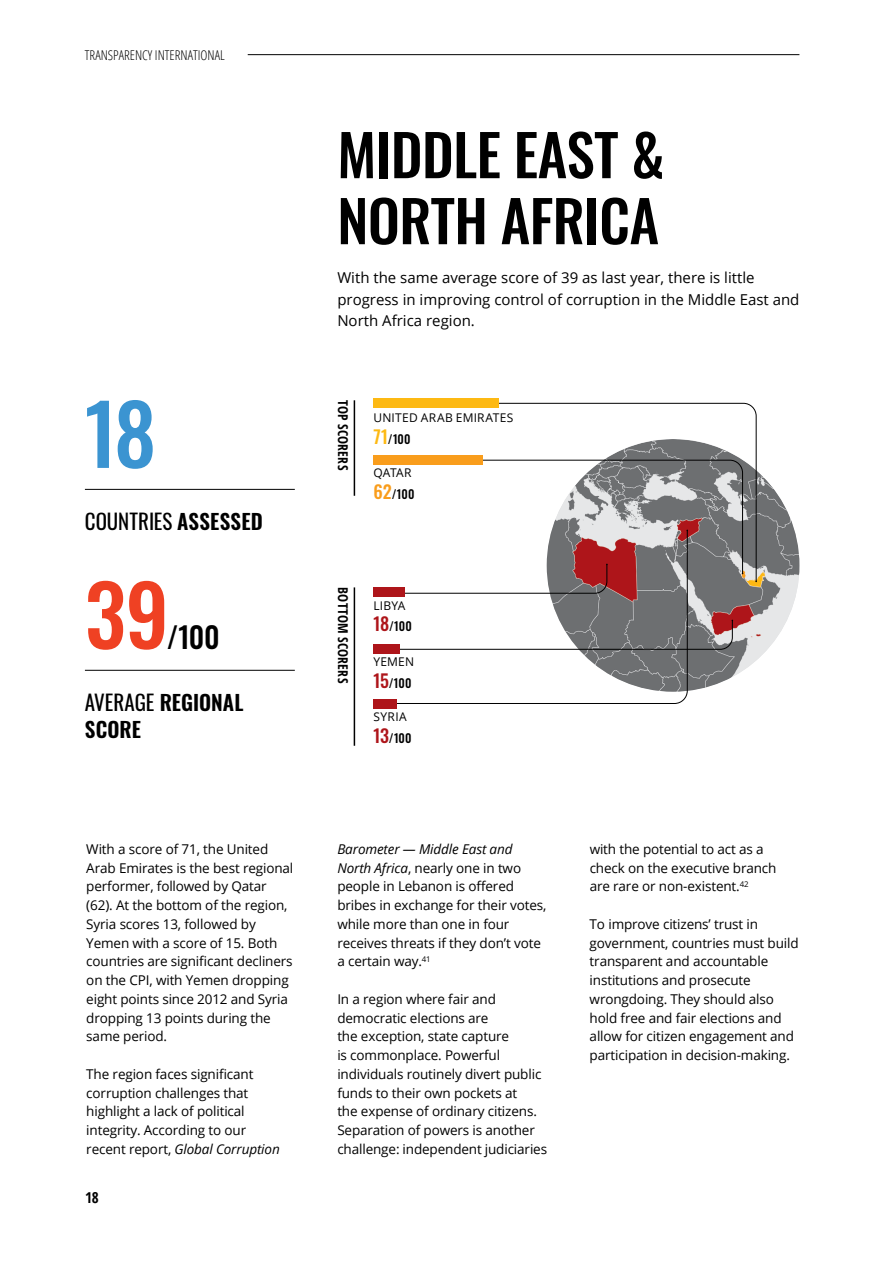
<style>
.page{position:relative;width:893px;height:1263px;background:#fff}
.page>*{position:absolute;margin:0;border:0;box-sizing:border-box;transform-origin:0 0}
.t1{font:500 82.95px "Oswald";color:#3b94d1}
.t2{font:500 82.95px "Oswald";color:#ef4123}
.t3{font:500 57px/66px "Oswald";letter-spacing:-.01em;color:#000}
.t4{font:500 29.1px "Oswald";color:#000}
.t5{font:600 21px/27px "Oswald";color:#000}
.t6{font:21px "Oswald";color:#000}
.t7{font:15px/21.8px "Open Sans";color:#000}
.t8{font:700 15px "Open Sans Condensed";color:#000}
.t9{font:13.5px/18.8px "Open Sans";letter-spacing:-.01em;color:#000}
.t10{font:300 condensed 13.5px "Open Sans";color:#000}
.t11{font:700 13.5px "Open Sans Condensed";letter-spacing:.015em;color:#000}
.t12{font:12px "Open Sans";letter-spacing:.015em;color:#000}
.t13{font:500 12px "Oswald";color:#000}
.s1{font-weight:600}
.s2{font-weight:400}
.s3{font-style:italic}
.s4{font-size:18px;color:#fdb913}
.s5{font-size:18px;color:#f99d1c}
.s6{font-size:18px;color:#ae151a}
</style>
<div class="page">
<img style="left:547px;top:439px;width:252px;height:253px;border-radius:126px">
<hr style="left:85px;top:489px;width:210px;height:1px;background:#000">
<hr style="left:85px;top:670px;width:210px;height:1px;background:#000">
<svg style="left:483px;top:403px;width:273px;height:179px"></svg>
<svg style="left:688px;top:620px;width:45px;height:30px"></svg>
<svg style="left:394px;top:594px;width:294px;height:110px"></svg>
<svg style="left:405px;top:460px;width:338px;height:134px"></svg>
<hr style="left:354px;top:400px;width:1px;height:96px;background:#000">
<hr style="left:354px;top:587px;width:1px;height:159px;background:#000">
<div style="left:373px;top:398px;width:126px;height:10px;background:#fdb913"></div>
<div style="left:373px;top:455px;width:110px;height:10px;background:#f99d1c"></div>
<div style="left:373px;top:587px;width:32px;height:10px;background:#ae151a"></div>
<div style="left:373px;top:645px;width:27px;height:9px;background:#ae151a"></div>
<div style="left:373px;top:699px;width:23px;height:9px;background:#ae151a"></div>
<hr style="left:248px;top:54px;width:551px;height:1px;background:#000">
<p class="t10" style="left:85px;top:46px;width:141px">TRANSPARENCY INTERNATIONAL</p>
<h1 class="t1" style="left:85px;top:391px;width:73px">18</h1>
<h3 class="t6" style="left:85px;top:502px;width:179px">COUNTRIES <span class="s1">ASSESSED</span></h3>
<h1 class="t2" style="left:85px;top:572px;width:85px">39</h1>
<h3 class="t4" style="left:167px;top:622px;width:55px">/100</h3>
<h3 class="t5" style="left:85px;top:690px;width:160px"><span class="s2">AVERAGE</span> REGIONAL<br>SCORE</h3>
<p class="t9" style="left:86px;top:839px;width:208px">With a score of 71, the United<br>Arab Emirates is the best regional performer, followed by Qatar (62). At the bottom of the region,<br>Syria scores 13, followed by<br>Yemen with a score of 15. Both countries are significant decliners on the CPI, with Yemen dropping eight points since 2012 and Syria dropping 13 points during the same period.</p>
<p class="t9" style="left:86px;top:1064px;width:195px">The region faces significant corruption challenges that highlight a lack of political integrity. According to our recent report, <span class="s3">Global Corruption</span></p>
<p class="t8" style="left:85px;top:1187px;width:15px">18</p>
<h2 class="t3" style="left:337px;top:126px;width:329px">MIDDLE EAST &amp;<br>NORTH AFRICA</h2>
<p class="t7" style="left:337px;top:266px;width:464px">With the same average score of 39 as last year, there is little progress in improving control of corruption in the Middle East and<br>North Africa region.</p>
<p class="t11" style="left:352px;top:400px;width:72px;rotate:90deg">TOP SCORERS</p>
<p class="t12" style="left:373px;top:409px;width:141px">UNITED ARAB EMIRATES</p>
<p class="t13" style="left:373px;top:433px;width:39px"><span class="s4">71</span>/100</p>
<p class="t13" style="left:373px;top:487px;width:43px"><span class="s5">62</span>/100</p>
<p class="t12" style="left:373px;top:464px;width:40px">QATAR</p>
<p class="t11" style="left:352px;top:587px;width:97px;rotate:90deg">BOTTOM SCORERS</p>
<p class="t12" style="left:373px;top:597px;width:33px">LIBYA</p>
<p class="t13" style="left:373px;top:620px;width:40px"><span class="s6">18</span>/100</p>
<p class="t12" style="left:373px;top:653px;width:42px">YEMEN</p>
<p class="t13" style="left:373px;top:677px;width:40px"><span class="s6">15</span>/100</p>
<p class="t13" style="left:373px;top:732px;width:40px"><span class="s6">13</span>/100</p>
<p class="t12" style="left:373px;top:708px;width:35px">SYRIA</p>
<p class="t9" style="left:337px;top:839px;width:211px"><span class="s3">Barometer — Middle East and<br>North Africa</span>, nearly one in two people in Lebanon is offered bribes in exchange for their votes, while more than one in four receives threats if they don’t vote a certain way.<sup>41</sup></p>
<p class="t9" style="left:337px;top:989px;width:211px">In a region where fair and democratic elections are<br>the exception, state capture<br>is commonplace. Powerful individuals routinely divert public funds to their own pockets at<br>the expense of ordinary citizens.<br>Separation of powers is another challenge: independent judiciaries</p>
<p class="t9" style="left:590px;top:839px;width:188px">with the potential to act as a check on the executive branch are rare or non-existent.<sup>42</sup></p>
<p class="t9" style="left:590px;top:914px;width:211px">To improve citizens’ trust in government, countries must build transparent and accountable institutions and prosecute wrongdoing. They should also hold free and fair elections and allow for citizen engagement and participation in decision-making.</p>
</div>
